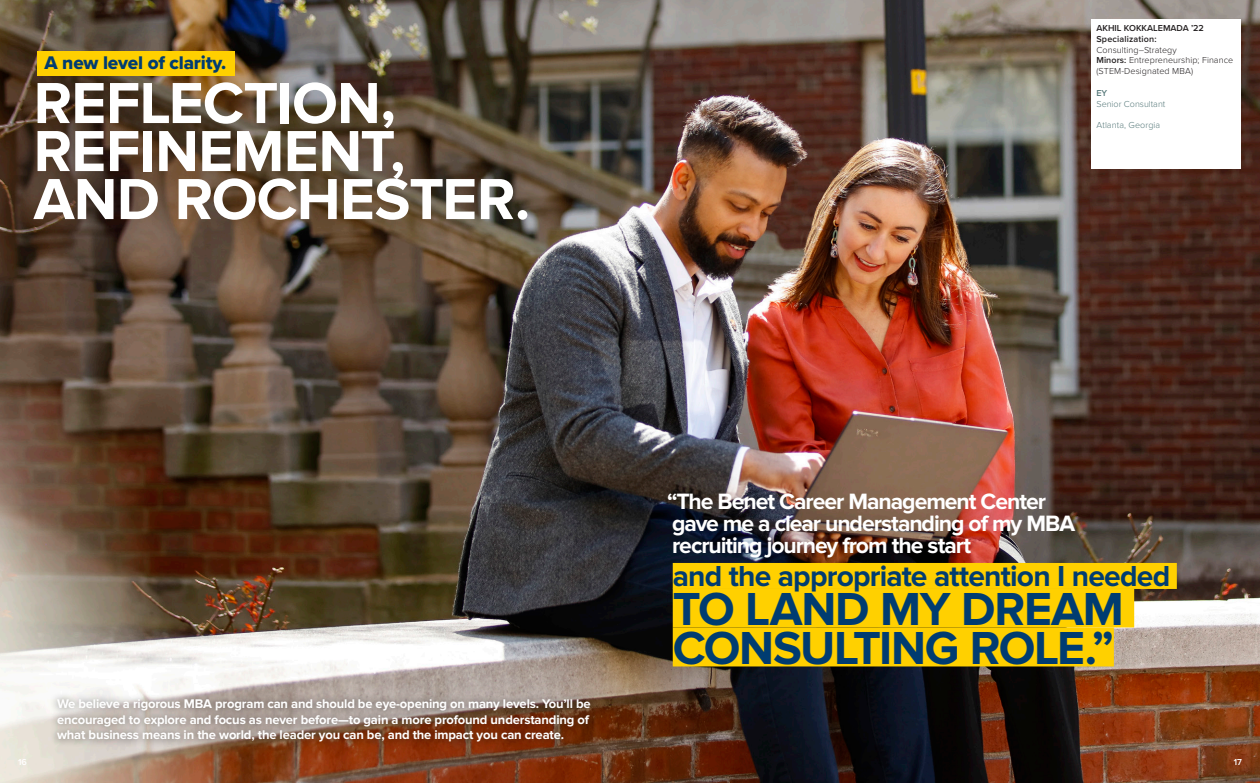
<style>
.page{position:relative;width:1260px;height:783px;background:#fff}
.page>*{position:absolute;margin:0;border:0;box-sizing:border-box;transform-origin:0 0}
.t1{font:700 60px/48px "Proxima Nova";letter-spacing:-.015em;color:#fff}
.t2{font:700 48px/39px "Proxima Nova";letter-spacing:-.025em;color:#003c71}
.t3{font:700 30px "Proxima Nova";letter-spacing:-.025em;color:#003c71}
.t4{font:700 23px/22px "Proxima Nova";letter-spacing:-.045em;color:#fff}
.t5{font:19px "Proxima Nova Extrabld";letter-spacing:-.01em;color:#003c71}
.large_caption{font:700 13px/15.5px "Proxima Nova";letter-spacing:-.01em;color:#fff}
.t6{font:300 9px/10.8px "Proxima Nova";letter-spacing:.01em;color:#231f20}
.t7{font:300 9px/10.8px "Proxima Nova";color:#587a7b}
.t8{font:600 9px "Proxima Nova";color:#231f20}
.t9{font:600 9px "Proxima Nova";color:#fff}
.s1{font-weight:600}
</style>
<div class="page">
<img style="left:0;top:0;width:1260px;height:783px">
<div style="left:0;top:37px;width:570px;height:228px;background:#231f20;opacity:.35"></div>
<div style="left:37px;top:51px;width:198px;height:24px;background:#ffd000"></div>
<div style="left:49px;top:691px;width:549px;height:58px;background:#231f20;opacity:.65"></div>
<div style="left:1092px;top:19px;width:149px;height:150px;background:#fff"></div>
<div style="left:673px;top:563px;width:504px;height:26px;background:#ffd000"></div>
<div style="left:673px;top:588px;width:461px;height:39px;background:#ffd000"></div>
<div style="left:673px;top:627px;width:441px;height:39px;background:#ffd000"></div>
<p class="t5" style="left:45px;top:49px;width:183px">A new level of clarity.</p>
<p class="t1" style="left:34px;top:80px;width:373px">REFLECTION,<br>REFINEMENT,</p>
<p class="t1" style="left:34px;top:176px;width:498px">AND ROCHESTER.</p>
<p class="t8" style="left:1096px;top:21px;width:109px">AKHIL KOKKALEMADA ’22</p>
<p class="t6" style="left:1096px;top:34px;width:138px"><span class="s1">Specialization:<br></span>Consulting–Strategy<br><span class="s1">Minors:</span> Entrepreneurship; Finance</p>
<p class="t6" style="left:1096px;top:66px;width:98px">(STEM-Designated MBA)</p>
<p class="t7" style="left:1096px;top:88px;width:70px"><span class="s1">EY<br></span>Senior Consultant</p>
<p class="t7" style="left:1096px;top:120px;width:65px">Atlanta, Georgia</p>
<p class="large_caption" style="left:57px;top:696px;width:535px">We believe a rigorous MBA program can and should be eye-opening on many levels. You’ll be encouraged to explore and focus as never before—to gain a more profound understanding of what business means in the world, the leader you can be, and the impact you can create.</p>
<p class="t4" style="left:667px;top:491px;width:380px">“The Benet Career Management Center</p>
<p class="t4" style="left:672px;top:513px;width:404px">gave me a clear understanding of my MBA recruiting journey from the start</p>
<p class="t3" style="left:673px;top:559px;width:499px">and the appropriate attention I needed</p>
<p class="t2" style="left:673px;top:590px;width:453px">TO LAND MY DREAM<br>CONSULTING ROLE.”</p>
<p class="t9" style="left:18px;top:755px;width:10px">16</p>
<p class="t9" style="left:1234px;top:755px;width:10px">17</p>
</div>
